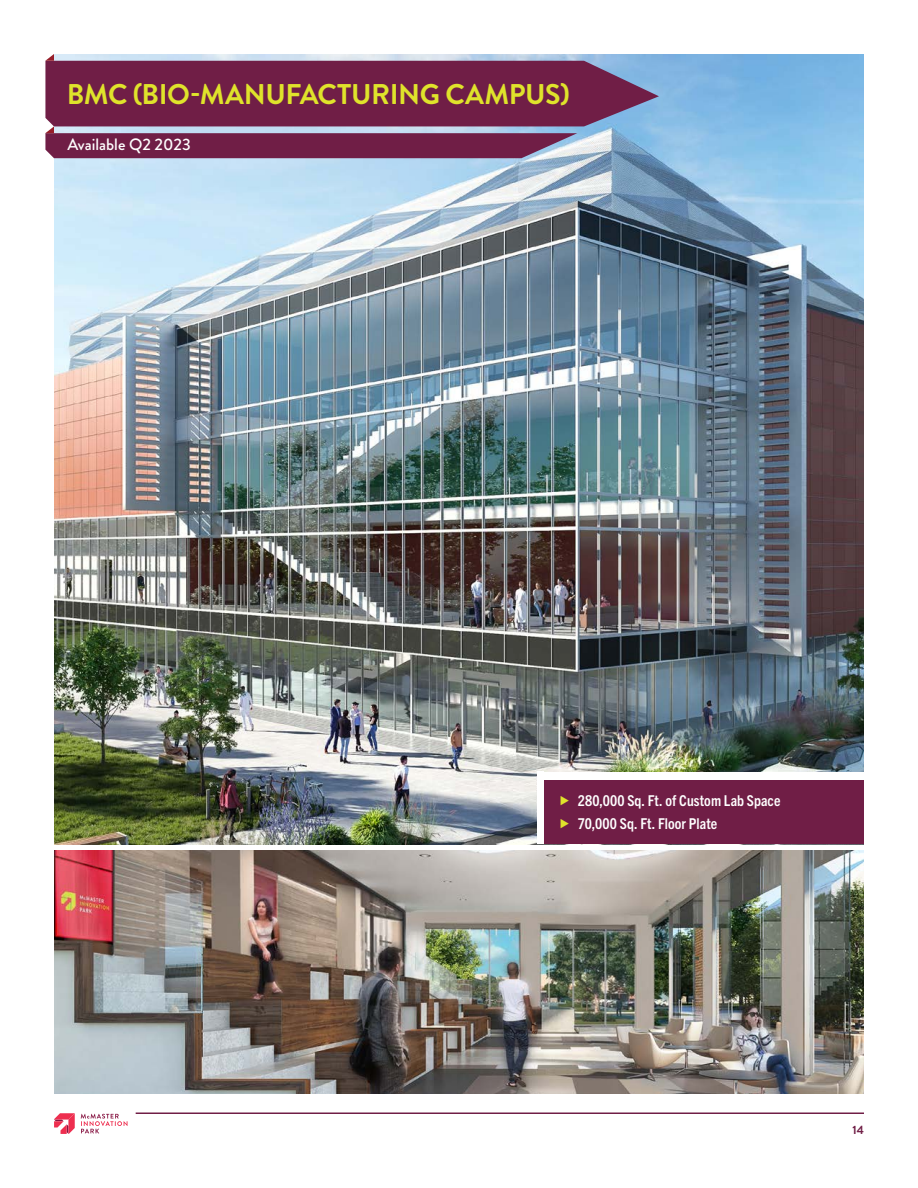
<style>
.page{position:relative;width:918px;height:1188px;background:#fff}
.page>*{position:absolute;margin:0;border:0;box-sizing:border-box;transform-origin:0 0}
.t1{font:700 28.5px "Brandon Grotesque";letter-spacing:-.015em;color:#dfe32b}
.t2{font:500 16.5px "Brandon Grotesque";color:#fff}
.t3{font:700 condensed 15px "Trade Gothic Next LT Pro";letter-spacing:.005em;color:#fff}
.t4{font:700 12px "Brandon Grotesque";color:#701e46}
</style>
<div class="page">
<svg style="left:81px;top:1114px;width:47px;height:19px"></svg>
<svg style="left:54px;top:1113px;width:21px;height:21px"></svg>
<hr style="left:136px;top:1113px;width:728px;height:1px;background:#701e46">
<img style="left:54px;top:54px;width:810px;height:790px">
<svg style="left:45px;top:54px;width:614px;height:104px;background:#7d4368"></svg>
<img style="left:54px;top:850px;width:810px;height:244px">
<div style="left:544px;top:778px;width:320px;height:66px;background:#701e46"></div>
<div style="left:537px;top:772px;width:7px;height:72px;background:#fff"></div>
<div style="left:537px;top:772px;width:327px;height:7px;background:#fff"></div>
<p class="t1" style="left:67px;top:74px;width:505px">BMC (BIO-MANUFACTURING CAMPUS)</p>
<p class="t2" style="left:68px;top:133px;width:125px">Available Q2 2023</p>
<p class="t3" style="left:578px;top:790px;width:204px">280,000 Sq. Ft. of Custom Lab Space</p>
<p class="t3" style="left:578px;top:813px;width:141px">70,000 Sq. Ft. Floor Plate</p>
<p class="t4" style="left:853px;top:1121px;width:13px">14</p>
</div>
